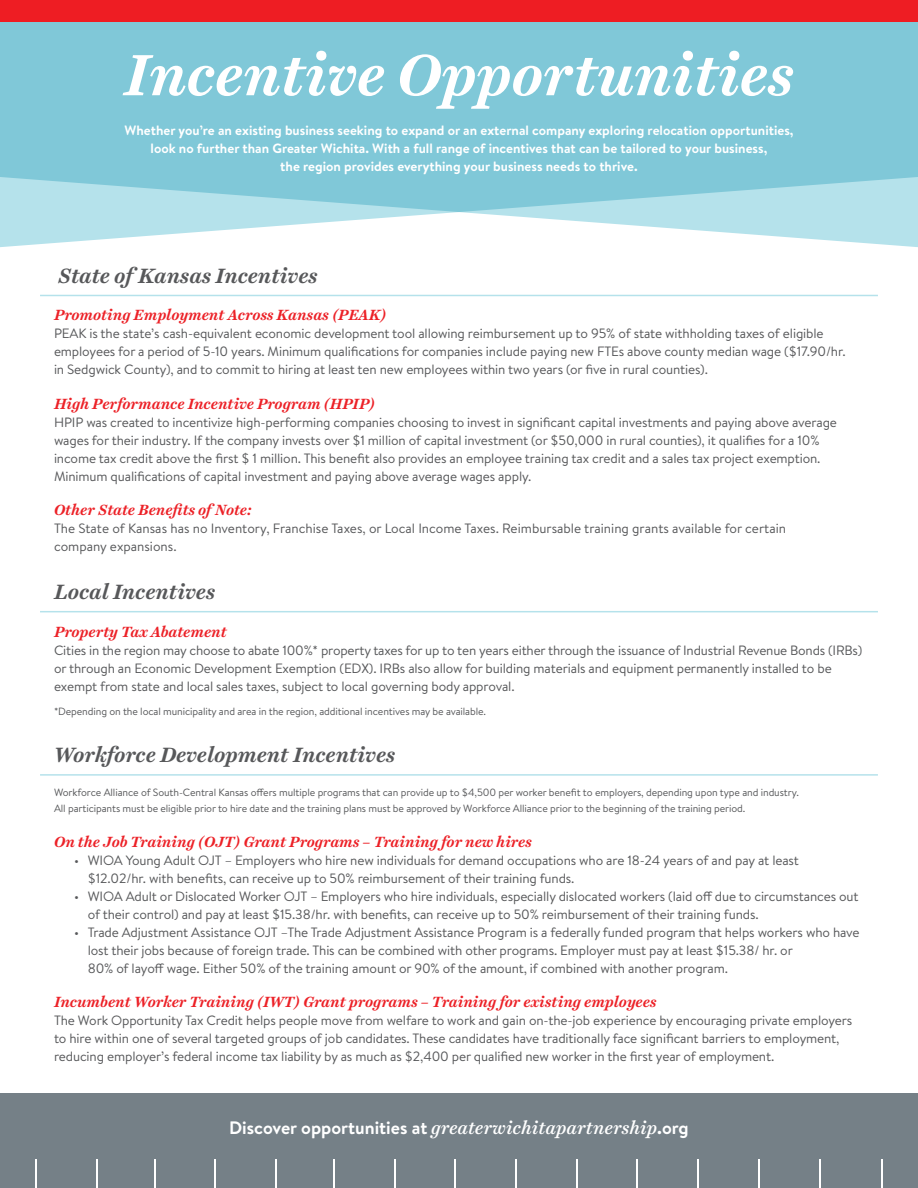
<style>
.page{position:relative;width:918px;height:1188px;background:#fff}
.page>*{position:absolute;margin:0;border:0;box-sizing:border-box;transform-origin:0 0}
.t1{font:italic 700 58.95px "Harriet Text";color:#fff}
.t2{font:italic 700 21px "Harriet Text";letter-spacing:-.005em;color:#57585a}
.t3{font:700 18px "Brandon Text";color:#fff}
.t4{font:italic 700 15px "Harriet Text";color:#ec2127}
.t5{font:13.5px/18px "Brandon Text";letter-spacing:-.01em;color:#57585a}
.t6{font:700 13.5px/18px "Brandon Text";color:#fff;text-align:center}
.t7{font:10.5px/16.5px "Brandon Text";letter-spacing:-.01em;color:#57585a}
.s1{font-family:"Harriet Text";font-weight:500;font-style:italic}
</style>
<div class="page">
<svg style="left:0;top:22px;width:918px;height:225px;fill:#80c8d8"></svg>
<div style="left:0;top:0;width:918px;height:22px;background:#ee1d23"></div>
<div style="left:0;top:1094px;width:918px;height:94px;background:#758087"></div>
<svg style="left:576px;top:1160px;width:1px;height:28px"></svg>
<svg style="left:698px;top:1160px;width:1px;height:28px"></svg>
<svg style="left:394px;top:1160px;width:1px;height:28px"></svg>
<svg style="left:516px;top:1160px;width:1px;height:28px"></svg>
<svg style="left:637px;top:1160px;width:1px;height:28px"></svg>
<hr style="left:333px;top:1160px;width:2px;height:28px;background:#fff">
<svg style="left:154px;top:1160px;width:1px;height:28px"></svg>
<svg style="left:758px;top:1160px;width:1px;height:28px"></svg>
<svg style="left:455px;top:1160px;width:1px;height:28px"></svg>
<svg style="left:215px;top:1160px;width:1px;height:28px"></svg>
<svg style="left:36px;top:1160px;width:1px;height:28px"></svg>
<svg style="left:275px;top:1160px;width:1px;height:28px"></svg>
<svg style="left:96px;top:1160px;width:1px;height:28px"></svg>
<svg style="left:881px;top:1160px;width:1px;height:28px"></svg>
<svg style="left:820px;top:1160px;width:1px;height:28px"></svg>
<hr style="left:40px;top:295px;width:838px;height:1px;background:#b5e2eb">
<hr style="left:40px;top:611px;width:838px;height:1px;background:#b5e2eb">
<hr style="left:40px;top:774px;width:838px;height:2px;background:#b5e2eb">
<p class="t1" style="left:124px;top:34px;width:671px">Incentive Opportunities</p>
<p class="t6" style="left:124px;top:121px;width:671px">Whether you’re an existing business seeking to expand or an external company exploring relocation opportunities, look no further than Greater Wichita. With a full range of incentives that can be tailored to your business,<br>the region provides everything your business needs to thrive.</p>
<p class="t2" style="left:58px;top:261px;width:261px">State of Kansas Incentives</p>
<p class="t4" style="left:54px;top:305px;width:334px">Promoting Employment Across Kansas (PEAK)</p>
<p class="t5" style="left:54px;top:324px;width:793px">PEAK is the state’s cash-equivalent economic development tool allowing reimbursement up to 95% of state withholding taxes of eligible employees for a period of 5-10 years. Minimum qualifications for companies include paying new FTEs above county median wage ($17.90/hr. in Sedgwick County), and to commit to hiring at least ten new employees within two years (or five in rural counties).</p>
<p class="t4" style="left:54px;top:393px;width:323px">High Performance Incentive Program (HPIP)</p>
<p class="t5" style="left:54px;top:413px;width:785px">HPIP was created to incentivize high-performing companies choosing to invest in significant capital investments and paying above average wages for their industry. If the company invests over $1 million of capital investment (or $50,000 in rural counties), it qualifies for a 10% income tax credit above the first $ 1 million. This benefit also provides an employee training tax credit and a sales tax project exemption.<br>Minimum qualifications of capital investment and paying above average wages apply.</p>
<p class="t4" style="left:54px;top:500px;width:200px">Other State Benefits of Note:</p>
<p class="t5" style="left:54px;top:519px;width:734px">The State of Kansas has no Inventory, Franchise Taxes, or Local Income Taxes. Reimbursable training grants available for certain company expansions.</p>
<p class="t2" style="left:54px;top:577px;width:163px">Local Incentives</p>
<p class="t4" style="left:54px;top:621px;width:175px">Property Tax Abatement</p>
<p class="t5" style="left:54px;top:640px;width:810px">Cities in the region may choose to abate 100%* property taxes for up to ten years either through the issuance of Industrial Revenue Bonds (IRBs) or through an Economic Development Exemption (EDX). IRBs also allow for building materials and equipment permanently installed to be exempt from state and local sales taxes, subject to local governing body approval.</p>
<p class="t7" style="left:54px;top:702px;width:434px">*Depending on the local municipality and area in the region, additional incentives may be available.</p>
<p class="t2" style="left:54px;top:740px;width:343px">Workforce Development Incentives</p>
<p class="t7" style="left:54px;top:784px;width:747px">Workforce Alliance of South-Central Kansas offers multiple programs that can provide up to $4,500 per worker benefit to employers, depending upon type and industry.<br>All participants must be eligible prior to hire date and the training plans must be approved by Workforce Alliance prior to the beginning of the training period.</p>
<p class="t4" style="left:54px;top:831px;width:479px">On the Job Training (OJT) Grant Programs – Training for new hires</p>
<p class="t5" style="left:88px;top:851px;width:713px;text-indent:-14px">• WIOA Young Adult OJT – Employers who hire new individuals for demand occupations who are 18-24 years of and pay at least $12.02/hr. with benefits, can receive up to 50% reimbursement of their training funds.</p>
<p class="t5" style="left:88px;top:887px;width:772px;text-indent:-14px">• WIOA Adult or Dislocated Worker OJT – Employers who hire individuals, especially dislocated workers (laid off due to circumstances out of their control) and pay at least $15.38/hr. with benefits, can receive up to 50% reimbursement of their training funds.</p>
<p class="t5" style="left:88px;top:923px;width:773px;text-indent:-14px">• Trade Adjustment Assistance OJT –The Trade Adjustment Assistance Program is a federally funded program that helps workers who have lost their jobs because of foreign trade. This can be combined with other programs. Employer must pay at least $15.38/ hr. or<br>80% of layoff wage. Either 50% of the training amount or 90% of the amount, if combined with another program.</p>
<p class="t4" style="left:54px;top:992px;width:604px">Incumbent Worker Training (IWT) Grant programs – Training for existing employees</p>
<p class="t5" style="left:54px;top:1011px;width:800px">The Work Opportunity Tax Credit helps people move from welfare to work and gain on-the-job experience by encouraging private employers to hire within one of several targeted groups of job candidates. These candidates have traditionally face significant barriers to employment, reducing employer’s federal income tax liability by as much as $2,400 per qualified new worker in the first year of employment.</p>
<p class="t3" style="left:229px;top:1115px;width:461px">Discover opportunities at <span class="s1">greaterwichitapartnership</span>.org</p>
</div>
